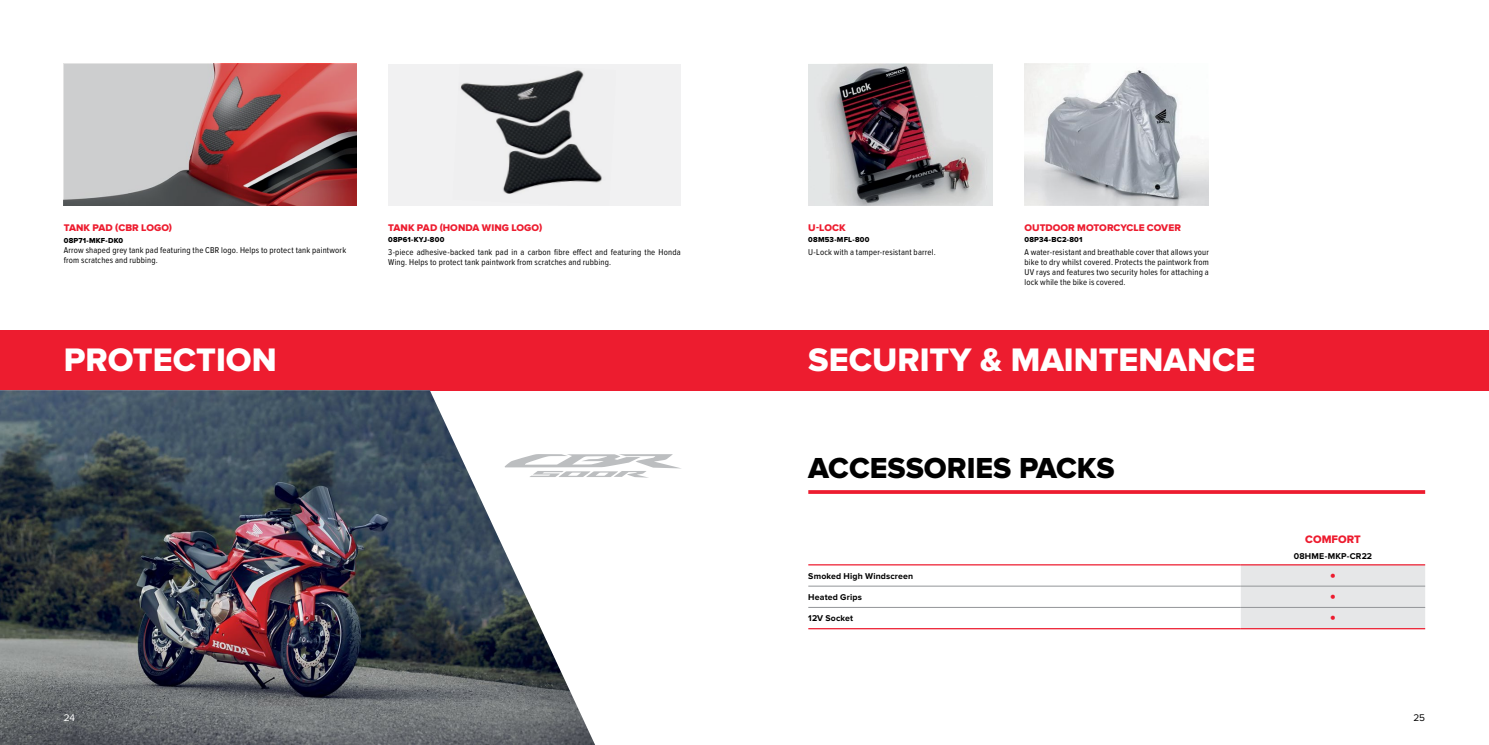
<style>
.page{position:relative;width:1489px;height:745px;background:#fff}
.page>*{position:absolute;margin:0;border:0;box-sizing:border-box;transform-origin:0 0}
.t1{font:800 33.75px "Proxima Nova";color:#fff}
.t2{font:800 30px "Proxima Nova";color:#000}
.t3{font:700 17.5px "Proxima Nova";color:#ed1c2f}
.t4{font:800 11.25px "Proxima Nova";color:#ed1c2f}
.t5{font:800 10px "Proxima Nova";letter-spacing:.005em;color:#ed1c2f}
.t6{font:10px "Proxima Nova";color:#fff}
.t7{font:10px "Proxima Nova";color:#000}
.t8{font:condensed 8.75px/10px "Proxima Nova";letter-spacing:.02em;color:#000}
.t9{font:700 8.75px "Proxima Nova";letter-spacing:.02em;color:#000}
.t10{font:800 7.5px "Proxima Nova";letter-spacing:.025em;color:#000}
</style>
<div class="page">
<img style="left:64px;top:64px;width:292px;height:142px">
<div style="left:388px;top:64px;width:292px;height:142px;background:#f1f1f2"></div>
<img style="left:460px;top:70px;width:142px;height:124px">
<div style="left:0;top:330px;width:1488px;height:60px;background:#ed1c2f"></div>
<img style="left:808px;top:64px;width:184px;height:142px">
<img style="left:1024px;top:64px;width:184px;height:142px">
<svg style="left:595px;top:454px;width:86px;height:23px"></svg>
<img style="left:0;top:390px;width:595px;height:354px">
<hr style="left:808px;top:490px;width:616px;height:3px;background:#ed1c2f">
<div style="left:1240px;top:565px;width:184px;height:62px;background:#e6e7e8"></div>
<hr style="left:808px;top:585px;width:432px;height:1px;background:#939598">
<hr style="left:1240px;top:585px;width:184px;height:1px;background:#939598">
<hr style="left:808px;top:606px;width:432px;height:1px;background:#939598">
<hr style="left:1240px;top:606px;width:184px;height:1px;background:#939598">
<hr style="left:808px;top:564px;width:432px;height:1px;background:#ed1c2f">
<hr style="left:1240px;top:564px;width:184px;height:1px;background:#ed1c2f">
<hr style="left:808px;top:627px;width:432px;height:2px;background:#ed1c2f">
<hr style="left:1240px;top:627px;width:184px;height:2px;background:#ed1c2f">
<p class="t5" style="left:64px;top:222px;width:110px">TANK PAD (CBR LOGO)</p>
<p class="t10" style="left:64px;top:236px;width:61px">08P71-MKF-DK0</p>
<p class="t8" style="left:64px;top:245px;width:284px">Arrow shaped grey tank pad featuring the CBR logo. Helps to protect tank paintwork from scratches and rubbing.</p>
<h1 class="t1" style="left:64px;top:340px;width:214px">PROTECTION</h1>
<p class="t5" style="left:388px;top:222px;width:156px">TANK PAD (HONDA WING LOGO)</p>
<p class="t10" style="left:388px;top:235px;width:58px">08P61-KYJ-800</p>
<p class="t8" style="left:388px;top:247px;width:294px">3-piece adhesive-backed tank pad in a carbon fibre effect and featuring the Honda<br>Wing. Helps to protect tank paintwork from scratches and rubbing.</p>
<p class="t5" style="left:808px;top:222px;width:39px">U-LOCK</p>
<p class="t10" style="left:808px;top:235px;width:63px">08M53-MFL-800</p>
<p class="t8" style="left:808px;top:247px;width:129px">U-Lock with a tamper-resistant barrel.</p>
<p class="t5" style="left:1024px;top:222px;width:158px">OUTDOOR MOTORCYCLE COVER</p>
<p class="t10" style="left:1024px;top:235px;width:59px">08P34-BC2-801</p>
<p class="t8" style="left:1024px;top:247px;width:186px;text-align:justify">A water-resistant and breathable cover that allows your bike to dry whilst covered. Protects the paintwork from UV rays and features two security holes for attaching a lock while the bike is covered.</p>
<h1 class="t1" style="left:808px;top:340px;width:448px">SECURITY &amp; MAINTENANCE</h1>
<h2 class="t2" style="left:808px;top:450px;width:308px">ACCESSORIES PACKS</h2>
<p class="t4" style="left:1305px;top:532px;width:57px">COMFORT</p>
<p class="t9" style="left:1293px;top:550px;width:80px">08HME-MKP-CR22</p>
<p class="t9" style="left:808px;top:571px;width:106px">Smoked High Windscreen</p>
<h3 class="t3" style="left:1329px;top:564px;width:8px">•</h3>
<p class="t9" style="left:808px;top:592px;width:55px">Heated Grips</p>
<h3 class="t3" style="left:1329px;top:585px;width:8px">•</h3>
<p class="t9" style="left:808px;top:613px;width:46px">12V Socket</p>
<h3 class="t3" style="left:1329px;top:606px;width:8px">•</h3>
<p class="t6" style="left:64px;top:711px;width:13px">24</p>
<p class="t7" style="left:1413px;top:711px;width:13px">25</p>
</div>
